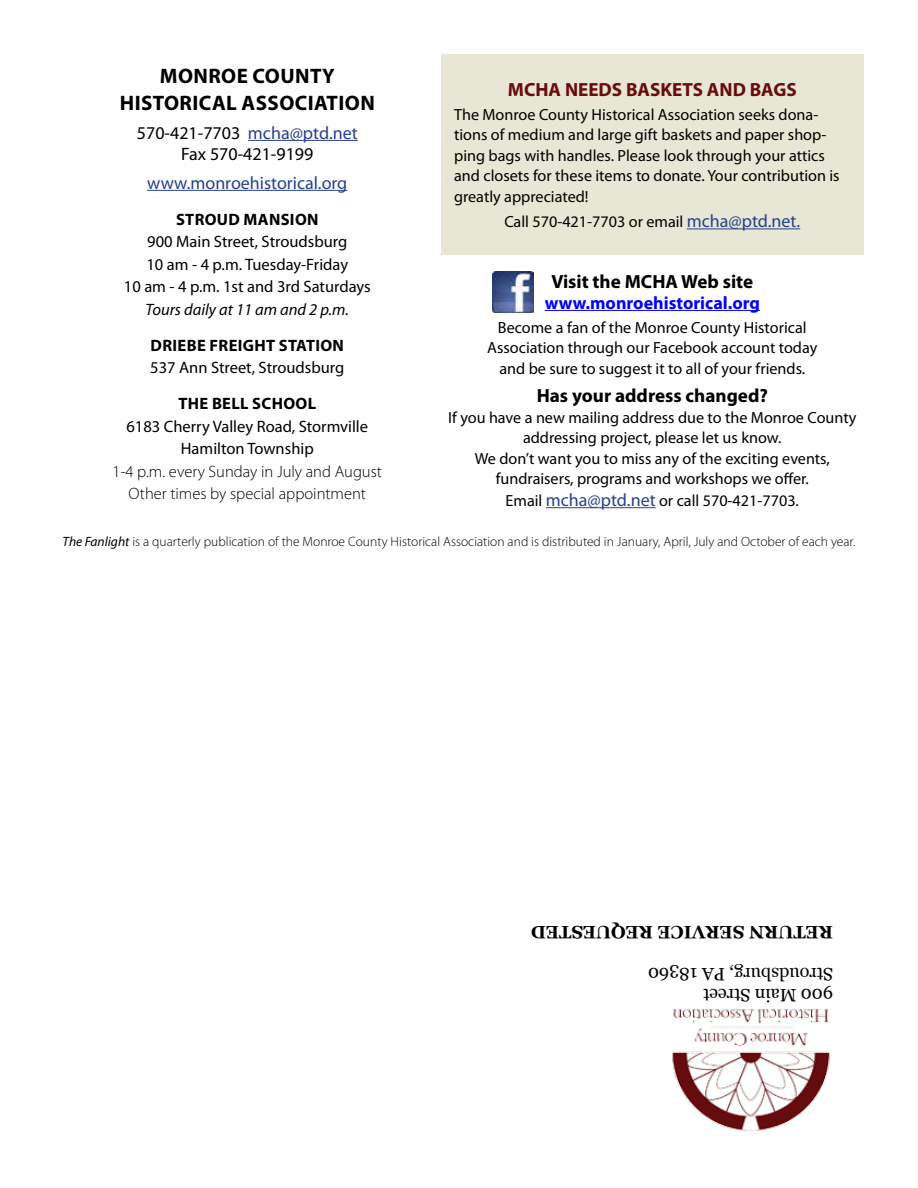
<style>
.page{position:relative;width:918px;height:1188px;background:#fff}
.page>*{position:absolute;margin:0;border:0;box-sizing:border-box;transform-origin:0 0}
.t1{font:700 21px/27px "Myriad Pro";letter-spacing:.02em;color:#000;text-align:center}
.t2{font:700 19.05px "Myriad Pro";color:#000}
.t3{font:700 19.05px "Myriad Pro";color:#690c0d}
.t4{font:18px/21.6px "Myriad Pro";color:#000;text-align:center}
.t5{font:18px/21.6px "Georgia";color:#000}
.t6{font:18px "Myriad Pro";color:#25408f}
.t7{font:700 18px "Myriad Pro";color:#00f}
.t8{font:700 18px "Georgia";color:#000}
.t9{font:16.5px/22.5px "Myriad Pro";color:#000;text-align:center}
.t10{font:300 16.5px/22.5px "Myriad Pro";color:#000;text-align:center}
.t11{font:700 16.5px "Myriad Pro";letter-spacing:.02em;color:#000}
.t12{font:italic 16.5px "Myriad Pro";color:#000}
.t13{font:16.2px/20.5px "Myriad Pro";color:#000;text-align:center}
.t14{font:300 13.5px "Myriad Pro";color:#000}
.s1{color:#25408f}
.s2{font-size:18px;color:#25408f}
.s3{font-weight:400;font-style:italic}
</style>
<div class="page">
<div style="left:441px;top:54px;width:423px;height:201px;background:#e8e6d4"></div>
<hr style="left:687px;top:228px;width:113px;height:1px;background:#25408f">
<hr style="left:248px;top:140px;width:110px;height:1px;background:#25408f">
<hr style="left:147px;top:190px;width:200px;height:1px;background:#25408f">
<hr style="left:546px;top:507px;width:110px;height:1px;background:#25408f">
<hr style="left:545px;top:310px;width:215px;height:1px;background:#00f">
<img style="left:492px;top:272px;width:42px;height:41px">
<img style="left:672px;top:1009px;width:158px;height:122px">
<p class="t1" style="left:120px;top:62px;width:257px">MONROE COUNTY<br>HISTORICAL ASSOCIATION</p>
<p class="t4" style="left:137px;top:121px;width:222px">570-421-7703 <span class="s1">mcha@ptd.net<br></span>Fax 570-421-9199</p>
<p class="t6" style="left:147px;top:171px;width:202px">www.monroehistorical.org</p>
<p class="t11" style="left:176px;top:208px;width:144px">STROUD MANSION</p>
<p class="t9" style="left:124px;top:230px;width:248px">900 Main Street, Stroudsburg<br>10 am - 4 p.m. Tuesday-Friday<br>10 am - 4 p.m. 1st and 3rd Saturdays</p>
<p class="t12" style="left:146px;top:299px;width:205px">Tours daily at 11 am and 2 p.m.</p>
<p class="t11" style="left:151px;top:334px;width:195px">DRIEBE FREIGHT STATION</p>
<p class="t9" style="left:150px;top:356px;width:196px">537 Ann Street, Stroudsburg</p>
<p class="t11" style="left:178px;top:393px;width:139px">THE BELL SCHOOL</p>
<p class="t9" style="left:127px;top:415px;width:243px">6183 Cherry Valley Road, Stormville<br>Hamilton Township</p>
<p class="t10" style="left:113px;top:460px;width:271px">1-4 p.m. every Sunday in July and August<br>Other times by special appointment</p>
<p class="t3" style="left:508px;top:77px;width:290px">MCHA NEEDS BASKETS AND BAGS</p>
<p class="t13" style="left:454px;top:104px;width:387px;text-align:left">The Monroe County Historical Association seeks dona&shy;tions of medium and large gift baskets and paper shop&shy;ping bags with handles. Please look through your attics and closets for these items to donate. Your contribution is greatly appreciated!</p>
<p class="t13" style="left:504px;top:211px;width:297px">Call 570-421-7703 or email <span class="s2">mcha@ptd.net.</span></p>
<p class="t2" style="left:551px;top:269px;width:203px">Visit the MCHA Web site</p>
<p class="t7" style="left:545px;top:291px;width:217px">www.monroehistorical.org</p>
<p class="t13" style="left:487px;top:317px;width:332px">Become a fan of the Monroe County Historical<br>Association through our Facebook account today and be sure to suggest it to all of your friends.</p>
<p class="t2" style="left:537px;top:383px;width:233px">Has your address changed?</p>
<p class="t13" style="left:448px;top:406px;width:410px">If you have a new mailing address due to the Monroe County addressing project, please let us know.<br>We don’t want you to miss any of the exciting events, fundraisers, programs and workshops we offer.<br>Email <span class="s2">mcha@ptd.net</span> or call 570-421-7703.</p>
<p class="t14" style="left:63px;top:533px;width:794px"><span class="s3">The Fanlight</span> is a quarterly publication of the Monroe County Historical Association and is distributed in January, April, July and October of each year.</p>
<p class="t8" style="left:833px;top:942px;width:303px;rotate:-180deg">RETURN SERVICE REQUESTED</p>
<p class="t5" style="left:833px;top:1006px;width:187px;rotate:-180deg">900 Main Street<br>Stroudsburg, PA 18360</p>
</div>
